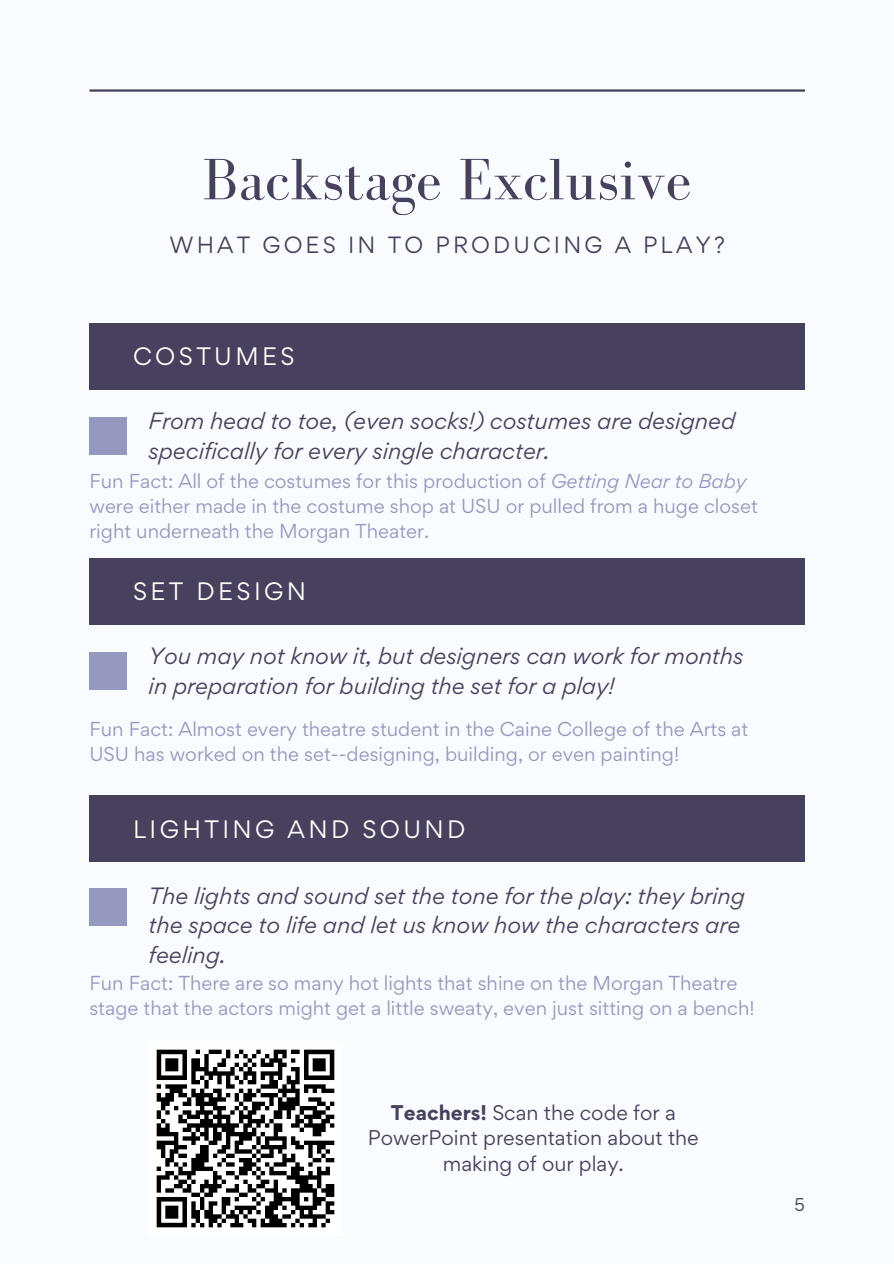
<style>
.page{position:relative;width:894px;height:1264px;background:#fff}
.page>*{position:absolute;margin:0;border:0;box-sizing:border-box;transform-origin:0 0}
.t1{font:60px "Bodoni FLF";color:#47415d}
.t2{font:22.5px "Gordita";letter-spacing:.15em;color:#fff}
.t3{font:italic 21px/29.2px "Gordita";color:#47415d}
.t4{font:21px "Gordita";letter-spacing:.15em;color:#47415d}
.t5{font:19.05px/26px "Gordita";color:#47415d;text-align:center}
.t6{font:18px/24.8px "Gordita";color:#9699bf}
.t7{font:16.5px "Gordita";color:#47415d}
.s1{font-style:italic}
.s2{font-weight:700}
</style>
<div class="page">
<div style="left:0;top:0;width:893px;height:1263px;background:#f9fcff"></div>
<hr style="left:89px;top:89px;width:715px;height:3px;background:#47415d">
<div style="left:89px;top:323px;width:715px;height:66px;background:#47415d"></div>
<div style="left:89px;top:417px;width:38px;height:37px;background:#9699bf"></div>
<div style="left:89px;top:558px;width:715px;height:66px;background:#47415d"></div>
<div style="left:89px;top:652px;width:38px;height:37px;background:#9699bf"></div>
<div style="left:89px;top:795px;width:715px;height:67px;background:#47415d"></div>
<div style="left:89px;top:888px;width:38px;height:37px;background:#9699bf"></div>
<img style="left:156px;top:1049px;width:179px;height:179px">
<h1 class="t1" style="left:202px;top:147px;width:490px">Backstage Exclusive</h1>
<p class="t4" style="left:169px;top:231px;width:557px">WHAT GOES IN TO PRODUCING A PLAY?</p>
<p class="t2" style="left:133px;top:341px;width:163px">COSTUMES</p>
<p class="t3" style="left:148px;top:406px;width:588px">From head to toe, (even socks!) costumes are designed specifically for every single character.</p>
<p class="t6" style="left:89px;top:469px;width:669px">Fun Fact: All of the costumes for this production of <span class="s1">Getting Near to Baby </span>were either made in the costume shop at USU or pulled from a huge closet right underneath the Morgan Theater.</p>
<p class="t2" style="left:133px;top:576px;width:175px">SET DESIGN</p>
<p class="t3" style="left:148px;top:641px;width:596px">You may not know it, but designers can work for months in preparation for building the set for a play!</p>
<p class="t6" style="left:89px;top:716px;width:660px">Fun Fact: Almost every theatre student in the Caine College of the Arts at<br>USU has worked on the set--designing, building, or even painting!</p>
<p class="t2" style="left:133px;top:813px;width:334px">LIGHTING AND SOUND</p>
<p class="t3" style="left:148px;top:881px;width:597px">The lights and sound set the tone for the play: they bring the space to life and let us know how the characters are feeling.</p>
<p class="t6" style="left:89px;top:970px;width:666px">Fun Fact: There are so many hot lights that shine on the Morgan Theatre stage that the actors might get a little sweaty, even just sitting on a bench!</p>
<p class="t5" style="left:368px;top:1098px;width:332px"><span class="s2">Teachers!</span> Scan the code for a<br>PowerPoint presentation about the making of our play.</p>
<p class="t7" style="left:794px;top:1193px;width:12px">5</p>
</div>
